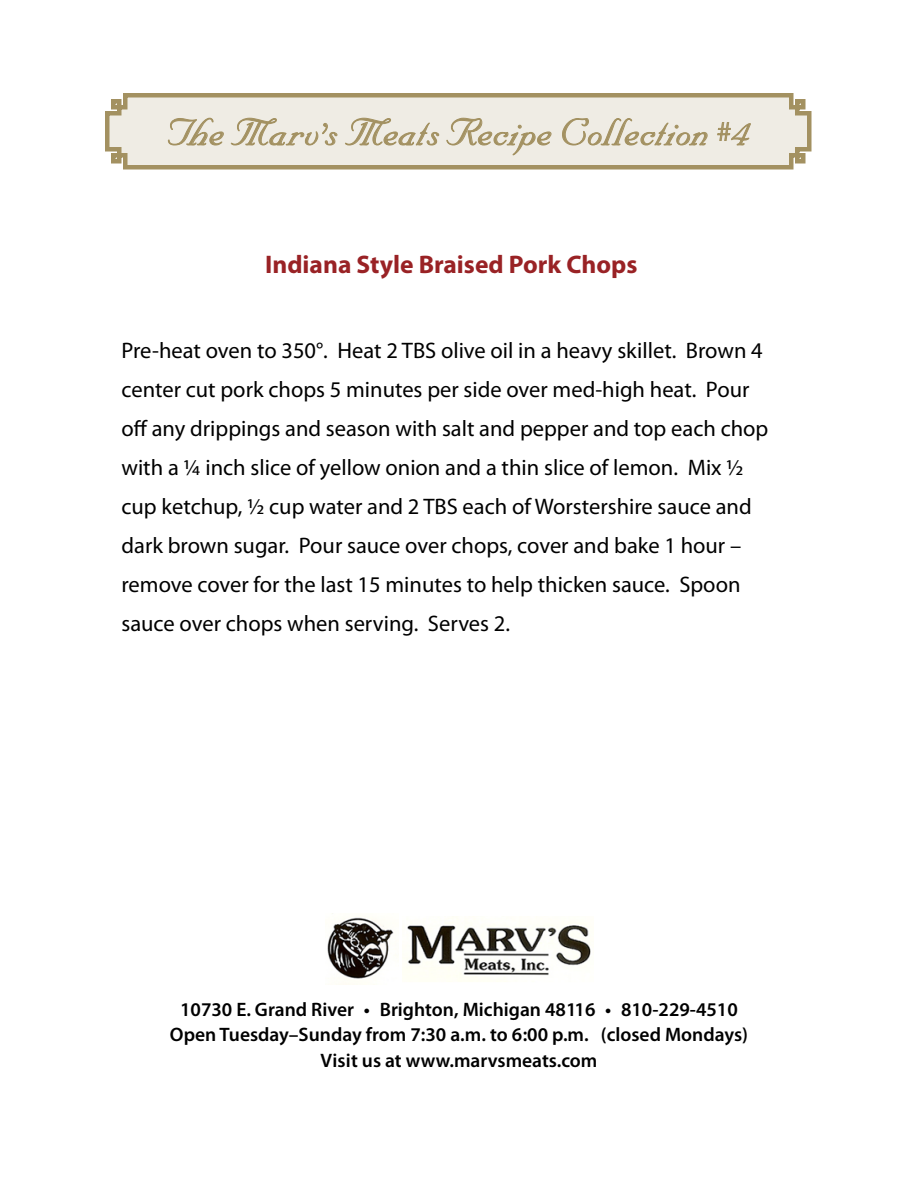
<style>
.page{position:relative;width:918px;height:1188px;background:#fff}
.page>*{position:absolute;margin:0;border:0;box-sizing:border-box;transform-origin:0 0}
.t1{font:45px "Nuptial Script";color:#a39161}
.t2{font:700 25.5px "Myriad Pro";color:#992225}
.t3{font:22.5px/39px "Myriad Pro";color:#000}
.t4{font:600 19.5px/25.5px "Myriad Pro";color:#000;text-align:center}
.s1{font-size:52.5px}
</style>
<div class="page">
<svg style="left:105px;top:93px;width:707px;height:77px;background:#e0dacb"></svg>
<svg style="left:168px;top:117px;width:56px;height:29px;background:#ddd7c5"></svg>
<svg style="left:231px;top:117px;width:107px;height:29px;background:#e0daca"></svg>
<svg style="left:345px;top:117px;width:94px;height:29px;background:#ded8c7"></svg>
<svg style="left:446px;top:117px;width:106px;height:39px;background:#e3ded0"></svg>
<svg style="left:562px;top:118px;width:146px;height:28px;background:#dfd9ca"></svg>
<svg style="left:717px;top:122px;width:34px;height:24px"></svg>
<img style="left:327px;top:917px;width:67px;height:68px">
<img style="left:404px;top:916px;width:187px;height:66px">
<h1 class="t1" style="left:167px;top:107px;width:585px">The Marv’s Meats Recipe Collection #<span class="s1">4</span></h1>
<p class="t2" style="left:265px;top:247px;width:374px">Indiana Style Braised Pork Chops</p>
<p class="t3" style="left:122px;top:331px;width:648px">Pre-heat oven to 350°. Heat 2 TBS olive oil in a heavy skillet. Brown 4 center cut pork chops 5 minutes per side over med-high heat. Pour off any drippings and season with salt and pepper and top each chop with a ¼ inch slice of yellow onion and a thin slice of lemon. Mix ½ cup ketchup, ½ cup water and 2 TBS each of Worstershire sauce and dark brown sugar. Pour sauce over chops, cover and bake 1 hour – remove cover for the last 15 minutes to help thicken sauce. Spoon sauce over chops when serving. Serves 2.</p>
<p class="t4" style="left:170px;top:996px;width:580px">10730 E. Grand River • Brighton, Michigan 48116 • 810-229-4510<br>Open Tuesday–Sunday from 7:30 a.m. to 6:00 p.m. (closed Mondays)<br>Visit us at www.marvsmeats.com</p>
</div>
